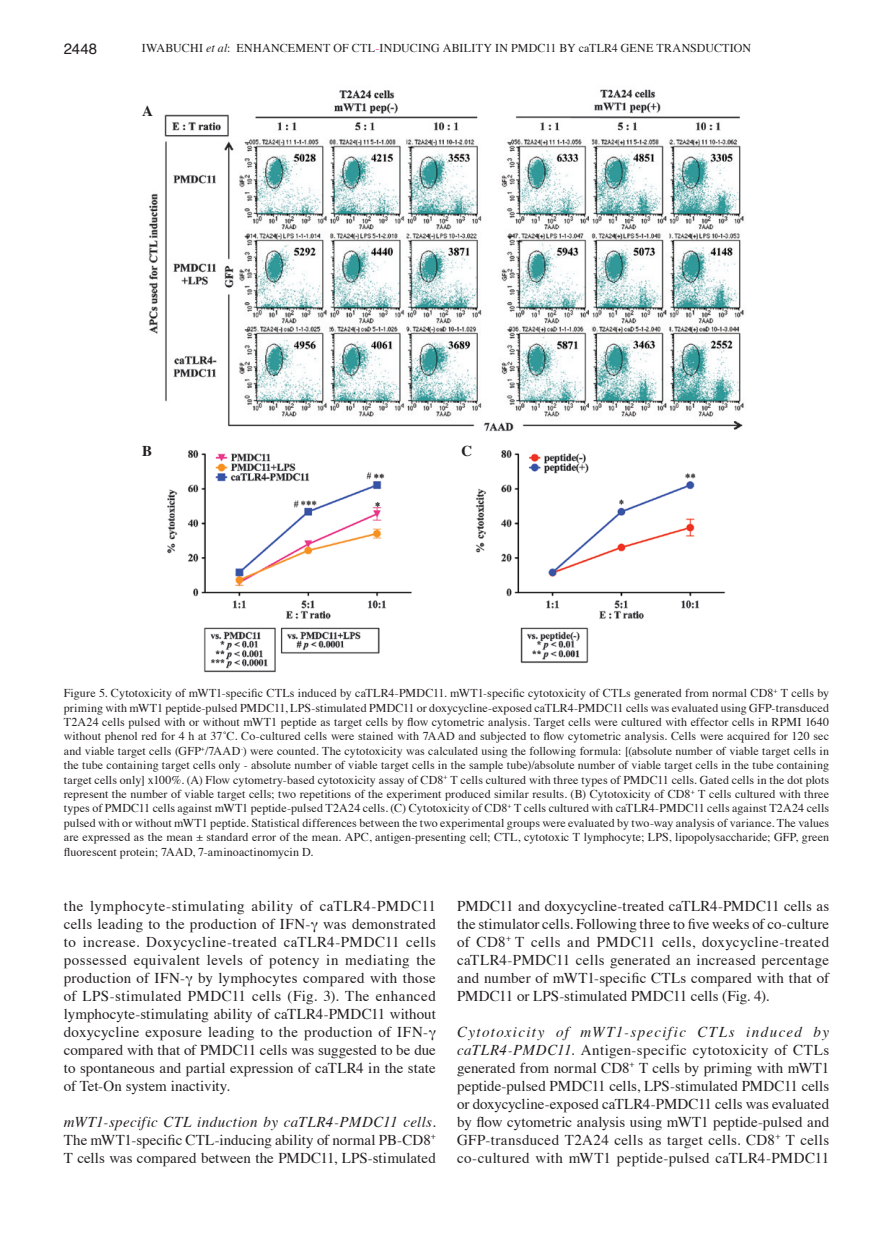
<style>
.page{position:relative;width:893px;height:1234px;background:#fff}
.page>*{position:absolute;margin:0;border:0;box-sizing:border-box;transform-origin:0 0}
.Body_with_subheading{font:15px/18px "Times";letter-spacing:.005em;color:#231f20;text-align:justify}
.t1{font:15px "Helvetica";color:#231f20}
.t2{font:700 15px "Times";color:#231f20}
.Figure_legend{font:12px/14.4px "Times";letter-spacing:.015em;color:#231f20;text-align:justify}
.s1{font-style:italic}
.s2{color:#ed028c}
.s3{font-size:14.25px}
</style>
<div class="page">
<img style="left:149px;top:89px;width:595px;height:343px">
<img style="left:167px;top:450px;width:559px;height:223px">
<p class="t1" style="left:64px;top:37px;width:35px">2448</p>
<p class="Figure_legend" style="left:142px;top:39px;width:611px">IWABUCHI <span class="s1">et al</span>: ENHANCEMENT OF CTL<span class="s2">‑</span>INDUCING ABILITY IN PMDC11 BY caTLR4 GENE TRANSDUCTION</p>
<p class="t2" style="left:142px;top:97px;width:12px">A</p>
<p class="t2" style="left:142px;top:437px;width:12px">B</p>
<p class="t2" style="left:461px;top:437px;width:12px">C</p>
<p class="Figure_legend" style="left:64px;top:684px;width:767px">Figure 5. Cytotoxicity of mWT1‑specific CTLs induced by caTLR4‑PMDC11. mWT1‑specific cytotoxicity of CTLs generated from normal CD8<sup>+</sup> T cells by priming with mWT1 peptide‑pulsed PMDC11, LPS‑stimulated PMDC11 or doxycycline‑exposed caTLR4‑PMDC11 cells was evaluated using GFP‑transduced T2A24 cells pulsed with or without mWT1 peptide as target cells by flow cytometric analysis. Target cells were cultured with effector cells in RPMI 1640 without phenol red for 4 h at 37˚C. Co‑cultured cells were stained with 7AAD and subjected to flow cytometric analysis. Cells were acquired for 120 sec and viable target cells (GFP<sup>+</sup>/7AAD<sup>‑</sup>) were counted. The cytotoxicity was calculated using the following formula: [(absolute number of viable target cells in the tube containing target cells only ‑ absolute number of viable target cells in the sample tube)/absolute number of viable target cells in the tube containing target cells only] x100%. (A) Flow cytometry‑based cytotoxicity assay of CD8<sup>+</sup> T cells cultured with three types of PMDC11 cells. Gated cells in the dot plots represent the number of viable target cells; two repetitions of the experiment produced similar results. (B) Cytotoxicity of CD8<sup>+</sup> T cells cultured with three types of PMDC11 cells against mWT1 peptide‑pulsed T2A24 cells. (C) Cytotoxicity of CD8<sup>+</sup> T cells cultured with caTLR4‑PMDC11 cells against T2A24 cells pulsed with or without mWT1 peptide. Statistical differences between the two experimental groups were evaluated by two‑way analysis of variance. The values are expressed as the mean ± standard error of the mean. APC, antigen‑presenting cell; CTL, cytotoxic T lymphocyte; LPS, lipopolysaccharide; GFP, green fluorescent protein; 7AAD, 7‑aminoactinomycin D.</p>
<p class="Body_with_subheading" style="left:64px;top:895px;width:374px">the lymphocyte‑stimulating ability of caTLR4‑PMDC11 cells leading to the production of IFN‑<span class="s3">γ</span> was demonstrated to increase. Doxycycline‑treated caTLR4‑PMDC11 cells possessed equivalent levels of potency in mediating the production of IFN‑<span class="s3">γ</span> by lymphocytes compared with those of LPS‑stimulated PMDC11 cells (Fig. 3). The enhanced lymphocyte‑stimulating ability of caTLR4‑PMDC11 without doxycycline exposure leading to the production of IFN‑<span class="s3">γ </span>compared with that of PMDC11 cells was suggested to be due to spontaneous and partial expression of caTLR4 in the state of Tet‑On system inactivity.</p>
<p class="Body_with_subheading" style="left:64px;top:1111px;width:374px"><span class="s1">mWT1‑specific CTL induction by caTLR4‑PMDC11 cells.<br></span>The mWT1‑specific CTL‑inducing ability of normal PB‑CD8<sup>+ </sup>T cells was compared between the PMDC11, LPS‑stimulated</p>
<p class="Body_with_subheading" style="left:457px;top:895px;width:374px">PMDC11 and doxycycline‑treated caTLR4‑PMDC11 cells as the stimulator cells. Following three to five weeks of co‑culture of CD8<sup>+</sup> T cells and PMDC11 cells, doxycycline‑treated caTLR4‑PMDC11 cells generated an increased percentage and number of mWT1‑specific CTLs compared with that of PMDC11 or LPS‑stimulated PMDC11 cells (Fig. 4).</p>
<p class="Body_with_subheading" style="left:457px;top:1021px;width:374px"><span class="s1">Cytotoxicity of mWT1‑specific CTLs induced by caTLR4‑PMDC11.</span> Antigen‑specific cytotoxicity of CTLs generated from normal CD8<sup>+</sup> T cells by priming with mWT1 peptide‑pulsed PMDC11 cells, LPS‑stimulated PMDC11 cells or doxycycline‑exposed caTLR4‑PMDC11 cells was evaluated by flow cytometric analysis using mWT1 peptide‑pulsed and GFP‑transduced T2A24 cells as target cells. CD8<sup>+</sup> T cells co‑cultured with mWT1 peptide‑pulsed caTLR4‑PMDC11</p>
</div>
